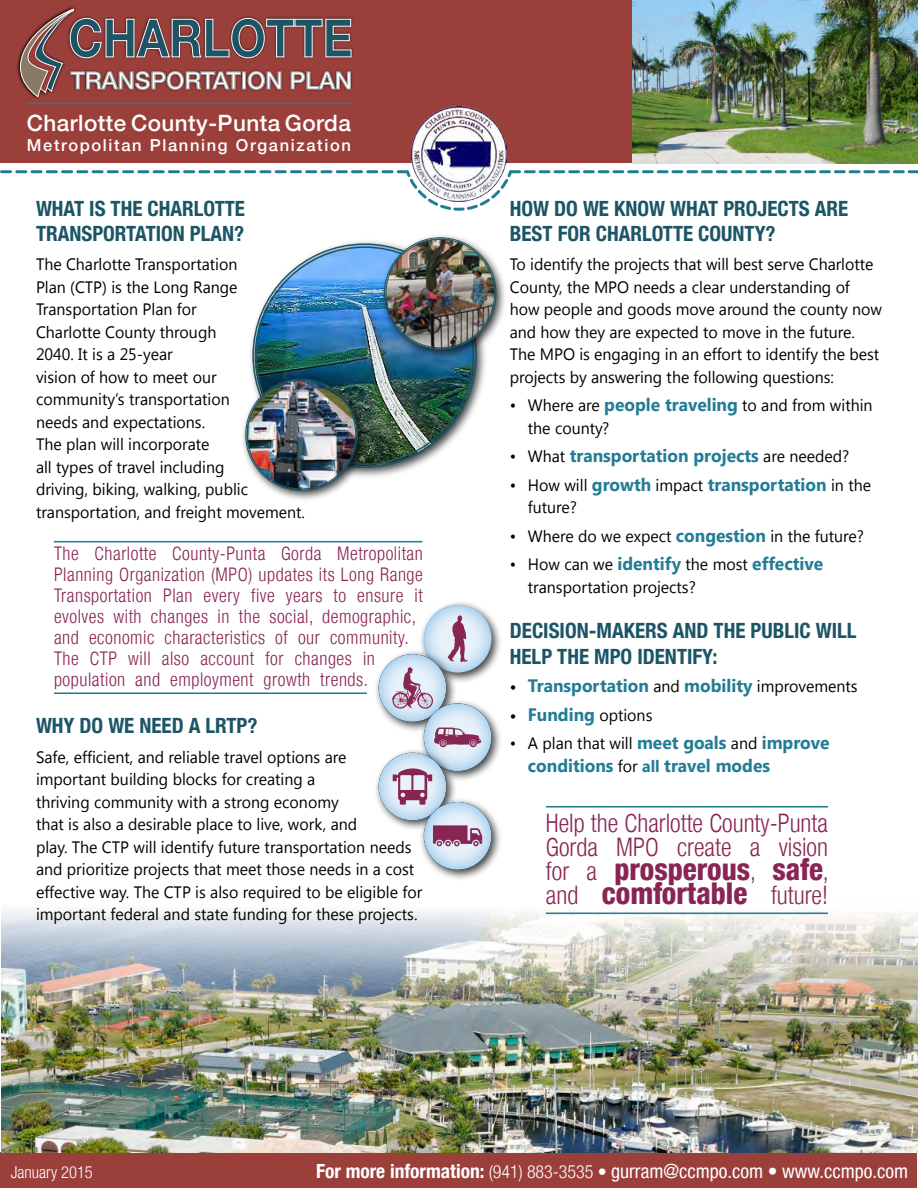
<style>
.page{position:relative;width:918px;height:1188px;background:#fff}
.page>*{position:absolute;margin:0;border:0;box-sizing:border-box;transform-origin:0 0}
.t1{font:700 52.65px "Helvetica Neue";color:#1e5566;scale:.88 1}
.t2{font:800 condensed 30px/24px "Helvetica Neue LT";color:#882553}
.t3{font:300 condensed 25.5px/24px "Helvetica Neue LT";color:#882553}
.t4{font:500 23.85px "Helvetica Neue LT";color:#fff}
.t5{font:500 22.5px "Helvetica Neue LT";letter-spacing:.02em;color:#fff}
.t6{font:700 condensed 21px/25.2px "Helvetica Neue LT";color:#1c5566}
.t7{font:condensed 19.5px "Helvetica Neue LT";color:#fff}
.t8{font:300 condensed 18.75px/21px "Helvetica Neue LT";letter-spacing:.03em;color:#882553}
.t9{font:700 18px "Segoe UI";color:#237c95}
.t10{font:16.5px/22.5px "Segoe UI";color:#000}
.t11{font:500 16.5px "Helvetica Neue LT";letter-spacing:.1em;color:#fff}
.t12{font:300 condensed 16.5px "Helvetica Neue LT";color:#fff}
.s1{font-weight:700;font-size:18px;color:#237c95}
.s2{font-weight:400;font-size:16.5px;color:#000}
.s3{font-size:16.5px;color:#000}
.s4{font-size:16.5px}
.s5{font-weight:300;font-size:25.5px}
.s6{font-weight:700}
.s7{font-weight:300;font-size:18px}
.s8{font-weight:700;font-size:18px}
</style>
<div class="page">
<div style="left:0;top:0;width:918px;height:163px;background:#9b3f3b"></div>
<img style="left:412px;top:106px;width:94px;height:62px">
<svg style="left:2px;top:168px;width:916px;height:43px"></svg>
<div style="left:1px;top:1153px;width:916px;height:35px;background:#9b3f3b"></div>
<img style="left:633px;top:0;width:285px;height:163px">
<hr style="left:27px;top:103px;width:323px;height:1px;background:#237c95">
<img style="left:33px;top:7px;width:43px;height:92px">
<svg style="left:17px;top:9px;width:334px;height:88px"></svg>
<img style="left:2px;top:909px;width:915px;height:244px">
<hr style="left:54px;top:541px;width:368px;height:1px;background:#237c95">
<hr style="left:54px;top:692px;width:313px;height:2px;background:#237c95">
<div style="left:247px;top:238px;width:241px;height:241px;background:#000;opacity:.75"></div>
<img style="left:255px;top:246px;width:220px;height:220px;border-radius:110px">
<div style="left:379px;top:233px;width:129px;height:128px;background:#000;opacity:.75"></div>
<img style="left:385px;top:239px;width:110px;height:110px;border-radius:55px">
<div style="left:241px;top:374px;width:128px;height:128px;background:#000;opacity:.75"></div>
<img style="left:246px;top:380px;width:111px;height:110px;border-radius:55px">
<hr style="left:546px;top:806px;width:282px;height:2px;background:#237c95">
<hr style="left:546px;top:913px;width:282px;height:1px;background:#237c95">
<div style="left:419px;top:600px;width:84px;height:84px;background:#000;opacity:.75"></div>
<svg style="left:424px;top:605px;width:67px;height:68px;background:#cce2f3"></svg>
<svg style="left:448px;top:615px;width:20px;height:47px"></svg>
<div style="left:374px;top:649px;width:84px;height:84px;background:#000;opacity:.75"></div>
<svg style="left:379px;top:654px;width:67px;height:68px;background:#c3dcf0"></svg>
<svg style="left:392px;top:667px;width:41px;height:42px;background:#c8b4c8"></svg>
<div style="left:419px;top:699px;width:84px;height:83px;background:#000;opacity:.75"></div>
<svg style="left:424px;top:703px;width:67px;height:68px;background:#cae0f2"></svg>
<svg style="left:434px;top:727px;width:47px;height:20px"></svg>
<div style="left:374px;top:748px;width:84px;height:84px;background:#000;opacity:.75"></div>
<svg style="left:379px;top:753px;width:67px;height:67px;background:#c9e0f2"></svg>
<svg style="left:393px;top:768px;width:39px;height:37px"></svg>
<div style="left:419px;top:797px;width:84px;height:84px;background:#000;opacity:.75"></div>
<svg style="left:424px;top:802px;width:67px;height:68px;background:#c9dff1"></svg>
<svg style="left:433px;top:825px;width:49px;height:21px"></svg>
<h1 class="t1" style="left:68px;top:6px;width:325px">CHARLOTTE</h1>
<h3 class="t4" style="left:71px;top:66px;width:283px">TRANSPORTATION PLAN</h3>
<h3 class="t5" style="left:27px;top:110px;width:326px">Charlotte County-Punta Gorda</h3>
<p class="t11" style="left:27px;top:135px;width:326px">Metropolitan Planning Organization</p>
<p class="t6" style="left:36px;top:196px;width:210px">WHAT IS THE CHARLOTTE<br>TRANSPORTATION PLAN?</p>
<p class="t10" style="left:36px;top:253px;width:271px">The Charlotte Transportation<br>Plan (CTP) is the Long Range<br>Transportation Plan for<br>Charlotte County through<br>2040. It is a 25-year<br>vision of how to meet our community’s transportation<br>needs and expectations.<br>The plan will incorporate<br>all types of travel including<br>driving, biking, walking, public transportation, and freight movement.</p>
<p class="t8" style="left:54px;top:543px;width:370px">The Charlotte County-Punta Gorda Metropolitan Planning Organization (MPO) updates its Long Range Transportation Plan every five years to ensure it evolves with changes in the social, demographic, and economic characteristics of our community.<br>The CTP will also account for changes in population and employment growth trends.</p>
<p class="t6" style="left:36px;top:713px;width:223px">WHY DO WE NEED A LRTP?</p>
<p class="t10" style="left:36px;top:745px;width:388px">Safe, efficient, and reliable travel options are<br>important building blocks for creating a<br>thriving community with a strong economy<br>that is also a desirable place to live, work, and<br>play. The CTP will identify future transportation needs and prioritize projects that meet those needs in a cost effective way. The CTP is also required to be eligible for important federal and state funding for these projects.</p>
<p class="t6" style="left:510px;top:196px;width:340px">HOW DO WE KNOW WHAT PROJECTS ARE<br>BEST FOR CHARLOTTE COUNTY?</p>
<p class="t10" style="left:510px;top:253px;width:374px">To identify the projects that will best serve Charlotte County, the MPO needs a clear understanding of how people and goods move around the county now and how they are expected to move in the future.<br>The MPO is engaging in an effort to identify the best projects by answering the following questions:</p>
<p class="t10" style="left:528px;top:394px;width:346px;text-indent:-18px">• Where are <span class="s1">people traveling</span> to and from within the county?</p>
<p class="t9" style="left:510px;top:443px;width:341px"><span class="s2">• What</span> transportation projects <span class="s2">are needed?</span></p>
<p class="t9" style="left:510px;top:472px;width:363px"><span class="s2">• How will</span> growth <span class="s2">impact</span> transportation <span class="s2">in the</span></p>
<p class="t10" style="left:528px;top:496px;width:51px">future?</p>
<p class="t10" style="left:510px;top:524px;width:356px">• Where do we expect <span class="s1">congestion</span> in the future?</p>
<p class="t9" style="left:510px;top:551px;width:315px"><span class="s2">• How can we</span> identify <span class="s2">the most</span> effective</p>
<p class="t10" style="left:528px;top:575px;width:169px">transportation projects?</p>
<p class="t6" style="left:510px;top:618px;width:348px">DECISION-MAKERS AND THE PUBLIC WILL<br>HELP THE MPO IDENTIFY:</p>
<p class="t9" style="left:510px;top:673px;width:349px"><span class="s3">•</span> Transportation <span class="s2">and</span> mobility <span class="s2">improvements</span></p>
<p class="t9" style="left:510px;top:701px;width:144px"><span class="s3">•</span> Funding <span class="s2">options</span></p>
<p class="t10" style="left:510px;top:731px;width:321px">• A plan that will <span class="s1">meet goals</span> and <span class="s1">improve</span></p>
<p class="t9" style="left:528px;top:752px;width:244px">conditions <span class="s2">for</span> <span class="s4">all</span> travel modes</p>
<h3 class="t3" style="left:546px;top:810px;width:284px">Help the Charlotte County-Punta<br>Gorda MPO create a vision</h3>
<h2 class="t2" style="left:546px;top:856px;width:285px"><span class="s5">for a</span> prosperous<span class="s5">,</span> safe<span class="s5">, and</span> comfortable <span class="s5">future!</span></h2>
<p class="t12" style="left:11px;top:1163px;width:84px">January 2015</p>
<p class="t7" style="left:316px;top:1160px;width:594px"><span class="s6">For more information:</span> <span class="s7">(941) 883-3535</span> <span class="s8">•</span> gurram@ccmpo.com <span class="s6">•</span> www.ccmpo.com</p>
</div>
